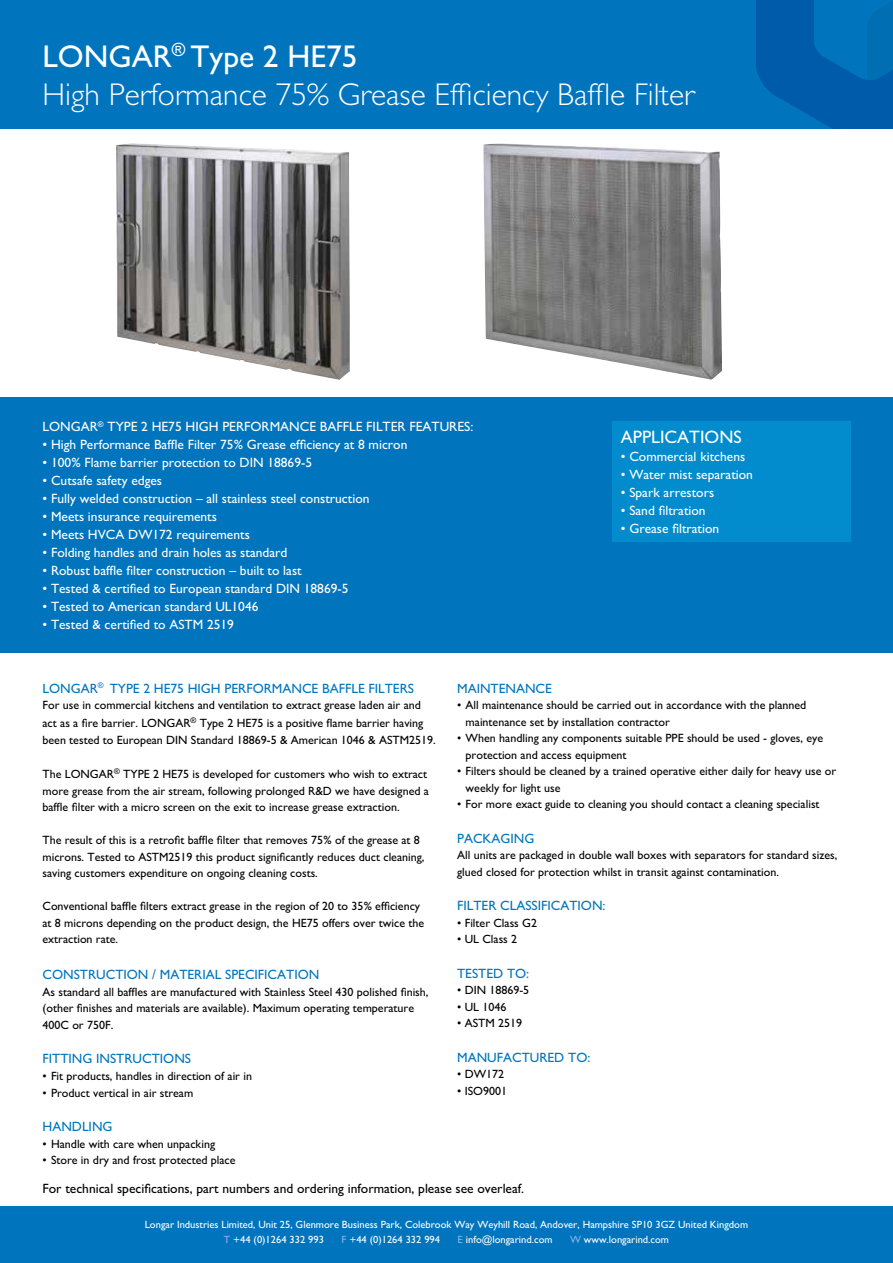
<style>
.page{position:relative;width:893px;height:1263px;background:#fff}
.page>*{position:absolute;margin:0;border:0;box-sizing:border-box;transform-origin:0 0}
.t1{font:300 31.5px/37.8px "M Gill Sans";color:#fff}
.t2{font:18px "M Gill Sans";color:#fff}
.t3{font:13.5px "M Gill Sans";color:#fff}
.t4{font:13.5px "M Gill Sans";color:#0075be}
.t5{font:13.5px "M Gill Sans";color:#000}
.t6{font:12px/16.5px "M Gill Sans";color:#000}
.t7{font:10.5px/15px "M Gill Sans";color:#fff}
.s1{font-weight:400}
.s2{color:#8ab5e1}
</style>
<div class="page">
<img style="left:116px;top:143px;width:234px;height:237px">
<img style="left:483px;top:143px;width:239px;height:237px">
<div style="left:0;top:398px;width:893px;height:255px;background:#0075be"></div>
<div style="left:0;top:0;width:893px;height:129px;background:#0075be"></div>
<svg style="left:756px;top:0;width:137px;height:129px"></svg>
<div style="left:0;top:1206px;width:893px;height:57px;background:#0075be"></div>
<div style="left:612px;top:421px;width:238px;height:121px;background:#028ccd"></div>
<h1 class="t1" style="left:43px;top:38px;width:654px"><span class="s1">LONGAR</span><sup>®</sup> <span class="s1">Type 2 HE75<br></span>High Performance 75% Grease Efficiency Baffle Filter</h1>
<p class="t3" style="left:43px;top:419px;width:432px">LONGAR<sup>®</sup> TYPE 2 HE75 HIGH PERFORMANCE BAFFLE FILTER FEATURES:</p>
<p class="t3" style="left:43px;top:437px;width:366px">• High Performance Baffle Filter 75% Grease efficiency at 8 micron</p>
<p class="t3" style="left:43px;top:455px;width:271px">• 100% Flame barrier protection to DIN 18869-5</p>
<p class="t3" style="left:43px;top:473px;width:121px">• Cutsafe safety edges</p>
<p class="t3" style="left:43px;top:491px;width:328px">• Fully welded construction – all stainless steel construction</p>
<p class="t3" style="left:43px;top:509px;width:176px">• Meets insurance requirements</p>
<p class="t3" style="left:43px;top:527px;width:209px">• Meets HVCA DW172 requirements</p>
<p class="t3" style="left:43px;top:545px;width:246px">• Folding handles and drain holes as standard</p>
<p class="t3" style="left:43px;top:563px;width:261px">• Robust baffle filter construction – built to last</p>
<p class="t3" style="left:43px;top:581px;width:308px">• Tested &amp; certified to European standard DIN 18869-5</p>
<p class="t3" style="left:43px;top:599px;width:217px">• Tested to American standard UL1046</p>
<p class="t3" style="left:43px;top:617px;width:193px">• Tested &amp; certified to ASTM 2519</p>
<h2 class="t2" style="left:621px;top:427px;width:122px">APPLICATIONS</h2>
<p class="t3" style="left:621px;top:449px;width:126px">• Commercial kitchens</p>
<p class="t3" style="left:621px;top:467px;width:134px">• Water mist separation</p>
<p class="t3" style="left:621px;top:485px;width:95px">• Spark arrestors</p>
<p class="t3" style="left:621px;top:503px;width:86px">• Sand filtration</p>
<p class="t3" style="left:621px;top:521px;width:100px">• Grease filtration</p>
<p class="t4" style="left:43px;top:681px;width:373px">LONGAR<sup>®</sup> TYPE 2 HE75 HIGH PERFORMANCE BAFFLE FILTERS</p>
<p class="t6" style="left:43px;top:696px;width:382px;line-height:18px">For use in commercial kitchens and ventilation to extract grease laden air and act as a fire barrier. LONGAR<sup>®</sup> Type 2 HE75 is a positive flame barrier having</p>
<p class="t6" style="left:43px;top:732px;width:395px">been tested to European DIN Standard 18869-5 &amp; American 1046 &amp; ASTM2519.</p>
<p class="t6" style="left:43px;top:766px;width:388px">The LONGAR<sup>®</sup> TYPE 2 HE75 is developed for customers who wish to extract more grease from the air stream, following prolonged R&amp;D we have designed a baffle filter with a micro screen on the exit to increase grease extraction.</p>
<p class="t6" style="left:43px;top:832px;width:384px">The result of this is a retrofit baffle filter that removes 75% of the grease at 8 microns. Tested to ASTM2519 this product significantly reduces duct cleaning, saving customers expenditure on ongoing cleaning costs.</p>
<p class="t6" style="left:43px;top:898px;width:383px">Conventional baffle filters extract grease in the region of 20 to 35% efficiency at 8 microns depending on the product design, the HE75 offers over twice the extraction rate.</p>
<p class="t4" style="left:43px;top:967px;width:278px">CONSTRUCTION / MATERIAL SPECIFICATION</p>
<p class="t6" style="left:43px;top:984px;width:388px">As standard all baffles are manufactured with Stainless Steel 430 polished finish, (other finishes and materials are available). Maximum operating temperature<br>400C or 750F.</p>
<p class="t4" style="left:43px;top:1051px;width:150px">FITTING INSTRUCTIONS</p>
<p class="t6" style="left:43px;top:1068px;width:211px">• Fit products, handles in direction of air in</p>
<p class="t6" style="left:43px;top:1084px;width:152px">• Product vertical in air stream</p>
<p class="t4" style="left:43px;top:1119px;width:72px">HANDLING</p>
<p class="t6" style="left:43px;top:1135px;width:174px">• Handle with care when unpacking</p>
<p class="t6" style="left:43px;top:1152px;width:195px">• Store in dry and frost protected place</p>
<p class="t4" style="left:457px;top:681px;width:96px">MAINTENANCE</p>
<p class="t6" style="left:466px;top:697px;width:342px;text-indent:-9px">• All maintenance should be carried out in accordance with the planned maintenance set by installation contractor</p>
<p class="t6" style="left:466px;top:730px;width:359px;text-indent:-9px">• When handling any components suitable PPE should be used - gloves, eye protection and access equipment</p>
<p class="t6" style="left:466px;top:763px;width:372px;text-indent:-9px">• Filters should be cleaned by a trained operative either daily for heavy use or weekly for light use</p>
<p class="t6" style="left:457px;top:796px;width:364px">• For more exact guide to cleaning you should contact a cleaning specialist</p>
<p class="t4" style="left:457px;top:831px;width:79px">PACKAGING</p>
<p class="t6" style="left:457px;top:847px;width:382px">All units are packaged in double wall boxes with separators for standard sizes, glued closed for protection whilst in transit against contamination.</p>
<p class="t4" style="left:457px;top:898px;width:150px">FILTER CLASSIFICATION:</p>
<p class="t6" style="left:457px;top:915px;width:82px">• Filter Class G2</p>
<p class="t6" style="left:457px;top:931px;width:62px">• UL Class 2</p>
<p class="t4" style="left:457px;top:966px;width:74px">TESTED TO:</p>
<p class="t6" style="left:457px;top:982px;width:74px">• DIN 18869-5</p>
<p class="t6" style="left:457px;top:999px;width:51px">• UL 1046</p>
<p class="t6" style="left:457px;top:1015px;width:67px">• ASTM 2519</p>
<p class="t4" style="left:457px;top:1050px;width:135px">MANUFACTURED TO:</p>
<p class="t6" style="left:457px;top:1066px;width:49px">• DW172</p>
<p class="t6" style="left:457px;top:1083px;width:51px">• ISO9001</p>
<p class="t5" style="left:43px;top:1180px;width:483px">For technical specifications, part numbers and ordering information, please see overleaf.</p>
<p class="t7" style="left:224px;top:1217px;width:526px;text-indent:-79px">Longar Industries Limited, Unit 25, Glenmore Business Park, Colebrook Way Weyhill Road, Andover, Hampshire SP10 3GZ United Kingdom<br><span class="s2">T</span> +44 (0)1264 332 993</p>
<p class="t7" style="left:341px;top:1232px;width:100px"><span class="s2">F</span> +44 (0)1264 332 994</p>
<p class="t7" style="left:458px;top:1232px;width:96px"><span class="s2">E</span> info@longarind.com</p>
<p class="t7" style="left:570px;top:1232px;width:100px"><span class="s2">W</span> www.longarind.com</p>
</div>
